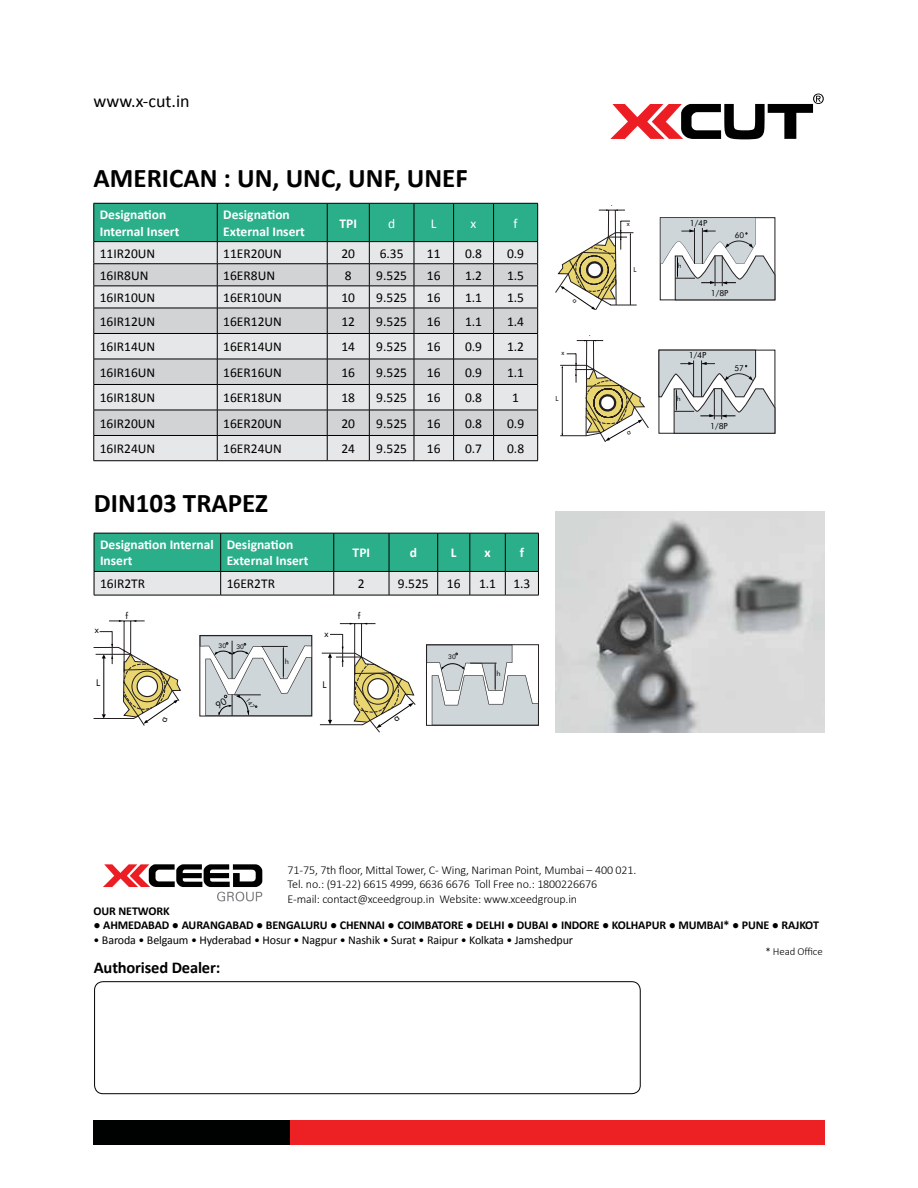
<style>
.page{position:relative;width:918px;height:1188px;background:#fff}
.page>*{position:absolute;margin:0;border:0;box-sizing:border-box;transform-origin:0 0}
.t1{font:700 27px "Calibri";color:#000}
.t2{font:18px "Calibri";color:#000}
.t3{font:700 16.5px "Calibri";letter-spacing:-.01em;color:#000}
.t4{font:13.5px "Calibri";color:#000}
.t5{font:700 13.5px/16.2px "Calibri";color:#fff}
.t6{font:13.5px "Calibri";color:#fff}
.t7{font:300 12px/14.4px "Calibri";letter-spacing:-.01em;color:#000}
.t8{font:700 12px "Calibri";letter-spacing:-.01em;color:#000}
.t9{font:12px "Calibri";letter-spacing:-.01em;color:#000}
.t10{font:300 10.8px "Calibri";letter-spacing:-.01em;color:#000}
.t11{font:9.3px "Futura BT";color:#010101}
.t12{font:8.4px "Futura BT";color:#010101}
.t13{font:8.25px "Futura BT";color:#010101}
.t14{font:8.1px "Futura BT";color:#010101}
.t15{font:7.95px "Futura BT";color:#010101}
.t16{font:7.35px "Futura BT";color:#010101}
.t17{font:6.9px "Futura BT";color:#010101}
.t18{font:6.45px "Futura BT";color:#010101}
</style>
<div class="page">
<svg style="left:610px;top:94px;width:214px;height:45px"></svg>
<div style="left:94px;top:1121px;width:730px;height:24px;background:#000101"></div>
<div style="left:290px;top:1121px;width:534px;height:24px;background:#ed2124"></div>
<svg style="left:103px;top:864px;width:159px;height:37px"></svg>
<div style="left:94px;top:981px;width:546px;height:113px;border:1px solid #000;border-radius:9px"></div>
<hr style="left:340px;top:623px;width:36px;height:1px;background:#231f20">
<hr style="left:361px;top:624px;width:1px;height:33px;background:#231f20">
<hr style="left:354px;top:624px;width:1px;height:51px;background:#231f20">
<svg style="left:330px;top:634px;width:12px;height:1px"></svg>
<hr style="left:342px;top:634px;width:1px;height:33px;background:#231f20">
<svg style="left:428px;top:647px;width:109px;height:77px"></svg>
<div style="left:426px;top:645px;width:113px;height:81px;border:1px solid #231f20"></div>
<svg style="left:94px;top:533px;width:445px;height:62px;background:#6dbca7"></svg>
<hr style="left:94px;top:595px;width:127px;height:1px;background:#000">
<hr style="left:221px;top:595px;width:113px;height:1px;background:#000">
<hr style="left:334px;top:595px;width:55px;height:1px;background:#000">
<hr style="left:389px;top:595px;width:49px;height:1px;background:#000">
<hr style="left:438px;top:595px;width:32px;height:1px;background:#000">
<hr style="left:470px;top:595px;width:35px;height:1px;background:#000">
<hr style="left:505px;top:595px;width:34px;height:1px;background:#000">
<hr style="left:94px;top:533px;width:127px;height:1px;background:#000">
<hr style="left:94px;top:533px;width:1px;height:38px;background:#000">
<hr style="left:220px;top:533px;width:1px;height:38px;background:#000">
<hr style="left:94px;top:571px;width:127px;height:1px;background:#000">
<svg style="left:94px;top:203px;width:444px;height:258px;background:#b7cbc7"></svg>
<hr style="left:494px;top:460px;width:44px;height:1px;background:#000">
<img style="left:555px;top:512px;width:269px;height:220px">
<svg style="left:320px;top:647px;width:96px;height:85px"></svg>
<svg style="left:94px;top:620px;width:218px;height:105px"></svg>
<svg style="left:555px;top:209px;width:220px;height:101px"></svg>
<svg style="left:560px;top:340px;width:215px;height:102px"></svg>
<h2 class="t2" style="left:94px;top:90px;width:98px">www.x-cut.in</h2>
<h1 class="t1" style="left:94px;top:160px;width:376px">AMERICAN : UN, UNC, UNF, UNEF</h1>
<p class="t5" style="left:100px;top:207px;width:81px">Designation<br>Internal Insert</p>
<p class="t5" style="left:223px;top:207px;width:83px">Designation<br>External Insert</p>
<p class="t5" style="left:340px;top:215px;width:19px">TPI</p>
<p class="t6" style="left:388px;top:214px;width:9px">d</p>
<p class="t6" style="left:431px;top:214px;width:7px">L</p>
<p class="t6" style="left:471px;top:214px;width:7px">x</p>
<p class="t6" style="left:514px;top:214px;width:6px">f</p>
<p class="t4" style="left:100px;top:245px;width:57px">11IR20UN</p>
<p class="t4" style="left:223px;top:245px;width:60px">11ER20UN</p>
<p class="t4" style="left:341px;top:245px;width:15px">20</p>
<p class="t4" style="left:380px;top:245px;width:25px">6.35</p>
<p class="t4" style="left:427px;top:245px;width:15px">11</p>
<p class="t4" style="left:465px;top:245px;width:19px">0.8</p>
<p class="t4" style="left:507px;top:245px;width:19px">0.9</p>
<p class="t4" style="left:100px;top:267px;width:50px">16IR8UN</p>
<p class="t4" style="left:223px;top:267px;width:53px">16ER8UN</p>
<p class="t4" style="left:345px;top:267px;width:8px">8</p>
<p class="t4" style="left:376px;top:267px;width:32px">9.525</p>
<p class="t4" style="left:427px;top:267px;width:15px">16</p>
<p class="t4" style="left:465px;top:267px;width:19px">1.2</p>
<p class="t4" style="left:507px;top:267px;width:19px">1.5</p>
<p class="t4" style="left:100px;top:289px;width:57px">16IR10UN</p>
<p class="t4" style="left:223px;top:289px;width:60px">16ER10UN</p>
<p class="t4" style="left:341px;top:289px;width:15px">10</p>
<p class="t4" style="left:376px;top:289px;width:32px">9.525</p>
<p class="t4" style="left:427px;top:289px;width:15px">16</p>
<p class="t4" style="left:465px;top:289px;width:19px">1.1</p>
<p class="t4" style="left:507px;top:289px;width:19px">1.5</p>
<p class="t4" style="left:100px;top:313px;width:57px">16IR12UN</p>
<p class="t4" style="left:223px;top:313px;width:60px">16ER12UN</p>
<p class="t4" style="left:341px;top:313px;width:15px">12</p>
<p class="t4" style="left:376px;top:313px;width:32px">9.525</p>
<p class="t4" style="left:427px;top:313px;width:15px">16</p>
<p class="t4" style="left:465px;top:313px;width:19px">1.1</p>
<p class="t4" style="left:507px;top:313px;width:19px">1.4</p>
<p class="t4" style="left:100px;top:338px;width:57px">16IR14UN</p>
<p class="t4" style="left:223px;top:338px;width:60px">16ER14UN</p>
<p class="t4" style="left:341px;top:338px;width:15px">14</p>
<p class="t4" style="left:376px;top:338px;width:32px">9.525</p>
<p class="t4" style="left:427px;top:338px;width:15px">16</p>
<p class="t4" style="left:465px;top:338px;width:19px">0.9</p>
<p class="t4" style="left:507px;top:338px;width:19px">1.2</p>
<p class="t4" style="left:100px;top:364px;width:57px">16IR16UN</p>
<p class="t4" style="left:223px;top:364px;width:60px">16ER16UN</p>
<p class="t4" style="left:341px;top:364px;width:15px">16</p>
<p class="t4" style="left:376px;top:364px;width:32px">9.525</p>
<p class="t4" style="left:427px;top:364px;width:15px">16</p>
<p class="t4" style="left:465px;top:364px;width:19px">0.9</p>
<p class="t4" style="left:507px;top:364px;width:19px">1.1</p>
<p class="t4" style="left:100px;top:389px;width:57px">16IR18UN</p>
<p class="t4" style="left:223px;top:389px;width:60px">16ER18UN</p>
<p class="t4" style="left:341px;top:389px;width:15px">18</p>
<p class="t4" style="left:376px;top:389px;width:32px">9.525</p>
<p class="t4" style="left:427px;top:389px;width:15px">16</p>
<p class="t4" style="left:465px;top:389px;width:19px">0.8</p>
<p class="t4" style="left:512px;top:389px;width:8px">1</p>
<p class="t4" style="left:100px;top:415px;width:57px">16IR20UN</p>
<p class="t4" style="left:223px;top:415px;width:60px">16ER20UN</p>
<p class="t4" style="left:341px;top:415px;width:15px">20</p>
<p class="t4" style="left:376px;top:415px;width:32px">9.525</p>
<p class="t4" style="left:427px;top:415px;width:15px">16</p>
<p class="t4" style="left:465px;top:415px;width:19px">0.8</p>
<p class="t4" style="left:507px;top:415px;width:19px">0.9</p>
<p class="t4" style="left:100px;top:440px;width:57px">16IR24UN</p>
<p class="t4" style="left:223px;top:440px;width:60px">16ER24UN</p>
<p class="t4" style="left:341px;top:440px;width:15px">24</p>
<p class="t4" style="left:376px;top:440px;width:32px">9.525</p>
<p class="t4" style="left:427px;top:440px;width:15px">16</p>
<p class="t4" style="left:465px;top:440px;width:19px">0.7</p>
<p class="t4" style="left:507px;top:440px;width:19px">0.8</p>
<h1 class="t1" style="left:94px;top:486px;width:176px">DIN103 TRAPEZ</h1>
<p class="t5" style="left:100px;top:537px;width:115px">Designation Internal<br>Insert</p>
<p class="t5" style="left:227px;top:537px;width:83px">Designation<br>External Insert</p>
<p class="t5" style="left:353px;top:545px;width:19px">TPI</p>
<p class="t5" style="left:410px;top:545px;width:9px">d</p>
<p class="t5" style="left:451px;top:545px;width:7px">L</p>
<p class="t5" style="left:484px;top:545px;width:8px">x</p>
<p class="t5" style="left:520px;top:545px;width:6px">f</p>
<p class="t4" style="left:100px;top:575px;width:47px">16IR2TR</p>
<p class="t4" style="left:227px;top:575px;width:50px">16ER2TR</p>
<p class="t4" style="left:358px;top:575px;width:8px">2</p>
<p class="t4" style="left:398px;top:575px;width:32px">9.525</p>
<p class="t4" style="left:447px;top:575px;width:15px">16</p>
<p class="t4" style="left:479px;top:575px;width:19px">1.1</p>
<p class="t4" style="left:513px;top:575px;width:19px">1.3</p>
<p class="t11" style="left:95px;top:624px;width:6px">x</p>
<p class="t11" style="left:96px;top:677px;width:6px">L</p>
<p class="t11" style="left:126px;top:610px;width:4px">f</p>
<p class="t18" style="left:219px;top:642px;width:9px">30</p>
<p class="t18" style="left:236px;top:643px;width:9px">30</p>
<p class="t16" style="left:285px;top:657px;width:6px">h</p>
<p class="t11" style="left:325px;top:628px;width:6px">x</p>
<p class="t11" style="left:322px;top:679px;width:6px">L</p>
<p class="t11" style="left:358px;top:610px;width:4px">f</p>
<p class="t18" style="left:448px;top:653px;width:9px">30</p>
<p class="t16" style="left:497px;top:669px;width:6px">h</p>
<p class="t17" style="left:561px;top:349px;width:5px">x</p>
<p class="t17" style="left:555px;top:394px;width:5px">L</p>
<p class="t17" style="left:611px;top:199px;width:3px">f</p>
<p class="t17" style="left:627px;top:220px;width:4px">x</p>
<p class="t17" style="left:633px;top:266px;width:5px">L</p>
<p class="t17" style="left:589px;top:329px;width:4px">f</p>
<p class="t13" style="left:690px;top:218px;width:19px">1/4P</p>
<p class="t15" style="left:735px;top:230px;width:11px">60</p>
<p class="t17" style="left:678px;top:262px;width:5px">h</p>
<p class="t13" style="left:711px;top:288px;width:19px">1/8P</p>
<p class="t12" style="left:689px;top:350px;width:19px">1/4P</p>
<p class="t14" style="left:734px;top:363px;width:11px">57</p>
<p class="t17" style="left:677px;top:395px;width:5px">h</p>
<p class="t12" style="left:710px;top:421px;width:19px">1/8P</p>
<p class="t7" style="left:288px;top:862px;width:350px">71-75, 7th floor, Mittal Tower, C- Wing, Nariman Point, Mumbai – 400 021.<br>Tel. no.: (91-22) 6615 4999, 6636 6676 Toll Free no.: 1800226676<br>E-mail: contact@xceedgroup.in Website: www.xceedgroup.in</p>
<p class="t8" style="left:94px;top:903px;width:78px">OUR NETWORK</p>
<p class="t8" style="left:94px;top:917px;width:727px">● AHMEDABAD ● AURANGABAD ● BENGALURU ● CHENNAI ● COIMBATORE ● DELHI ● DUBAI ● INDORE ● KOLHAPUR ● MUMBAI* ● PUNE ● RAJKOT</p>
<p class="t9" style="left:94px;top:932px;width:481px">• Baroda • Belgaum • Hyderabad • Hosur • Nagpur • Nashik • Surat • Raipur • Kolkata • Jamshedpur</p>
<p class="t10" style="left:765px;top:945px;width:59px">* Head Office</p>
<p class="t3" style="left:94px;top:957px;width:128px">Authorised Dealer:</p>
</div>
